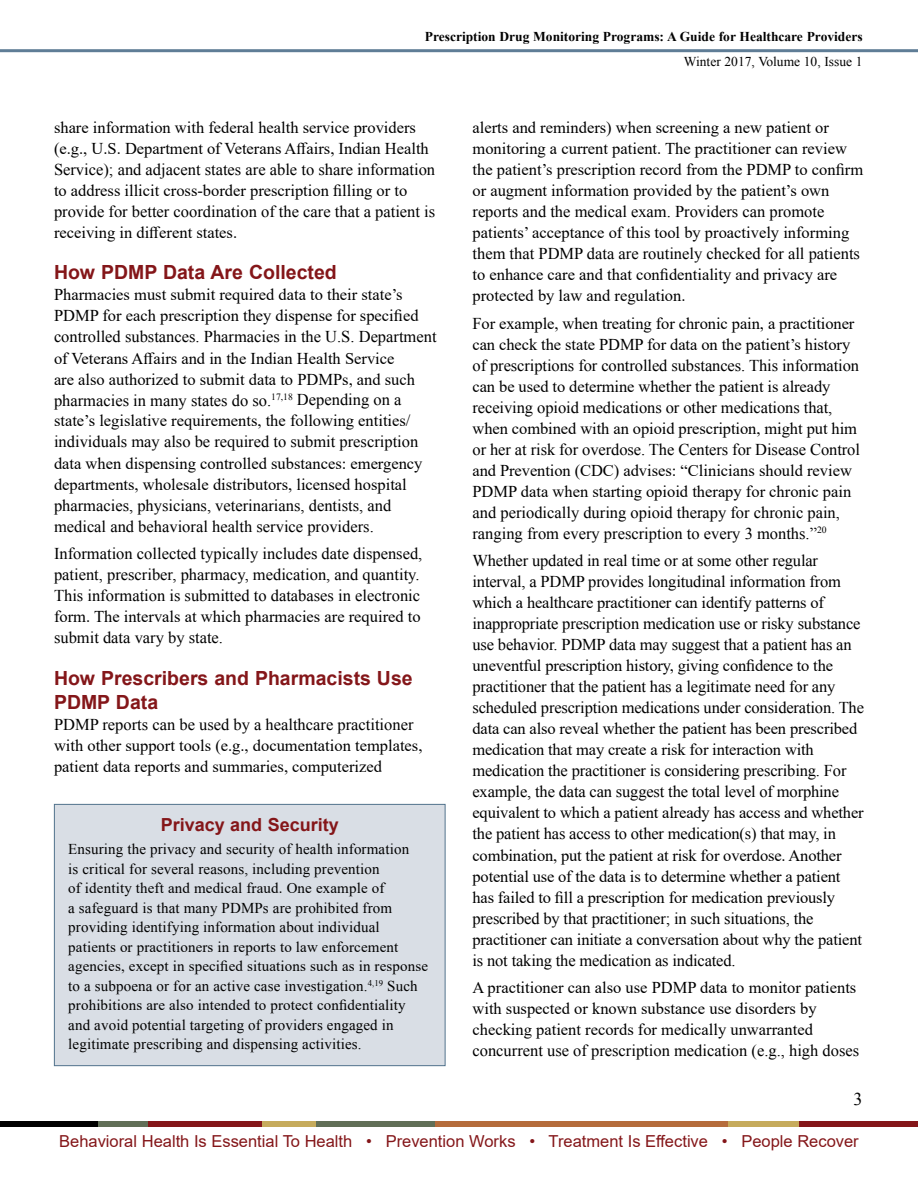
<style>
.page{position:relative;width:918px;height:1188px;background:#fff}
.page>*{position:absolute;margin:0;border:0;box-sizing:border-box;transform-origin:0 0}
.t1{font:700 19.5px/24px "Arial";color:#841619}
.t2{font:700 18px "Arial";color:#841619}
.t3{font:18px "Times New Roman";color:#000}
.t4{font:16.5px/21px "Times New Roman";color:#000}
.t5{font:16.5px/21px "Times New Roman";color:#000}
.t6{font:16.5px "Arial";color:#841619}
.t7{font:15px/19.5px "Times New Roman";letter-spacing:.01em;color:#000}
.t8{font:15px/19.5px "Times New Roman";letter-spacing:.01em;color:#000}
.t9{font:700 13.5px "Times New Roman";color:#000}
.t10{font:13.5px "Times New Roman";color:#000}
.s1{font-style:inherit}
</style>
<div class="page">
<div style="left:728px;top:1121px;width:71px;height:5px;background:#c6ab5c"></div>
<div style="left:316px;top:1121px;width:119px;height:5px;background:#616f57"></div>
<div style="left:435px;top:1121px;width:293px;height:5px;background:#b56c3b"></div>
<div style="left:141px;top:1121px;width:121px;height:5px;background:#841619"></div>
<div style="left:95px;top:1121px;width:53px;height:5px;background:#616f57"></div>
<div style="left:262px;top:1121px;width:54px;height:5px;background:#c6ab5c"></div>
<div style="left:799px;top:1121px;width:119px;height:5px;background:#841619"></div>
<div style="left:0;top:1121px;width:98px;height:5px;background:#000"></div>
<hr style="left:0;top:49px;width:918px;height:3px;background:#5f7d96">
<div style="left:54px;top:804px;width:391px;height:262px;background:#d9dee5"></div>
<div style="left:54px;top:804px;width:392px;height:262px;border:1px solid #52738d"></div>
<p class="t9" style="left:425px;top:27px;width:439px">Prescription Drug Monitoring Programs: A Guide for Healthcare Providers</p>
<p class="t10" style="left:684px;top:52px;width:180px">Winter 2017, Volume 10, Issue 1</p>
<p class="t4" style="left:54px;top:116px;width:376px">share information with federal health service providers (e.g., U.S. Department of Veterans Affairs, Indian Health</p>
<p class="t5" style="left:54px;top:159px;width:383px">Service); and adjacent states are able to share information</p>
<p class="t4" style="left:54px;top:179px;width:355px">to address illicit cross-border prescription filling or to</p>
<p class="t5" style="left:54px;top:201px;width:383px">provide for better coordination of the care that a patient is</p>
<p class="t4" style="left:54px;top:221px;width:185px">receiving in different states.</p>
<p class="t1" style="left:54px;top:261px;width:284px">How PDMP Data Are Collected</p>
<p class="t4" style="left:54px;top:284px;width:366px">Pharmacies must submit required data to their state’s<br>PDMP for each prescription they dispense for specified</p>
<p class="t5" style="left:54px;top:326px;width:384px">controlled substances. Pharmacies in the U.S. Department</p>
<p class="t4" style="left:54px;top:347px;width:363px">of Veterans Affairs and in the Indian Health Service are also authorized to submit data to PDMPs, and such <span class="s1">pharmacies in many states do so.</span><sup>17,18</sup> <span class="s1">Depending on a </span>state’s legislative requirements, the following entities/</p>
<p class="t5" style="left:54px;top:431px;width:366px">individuals may also be required to submit prescription</p>
<p class="t4" style="left:54px;top:452px;width:370px">data when dispensing controlled substances: emergency departments, wholesale distributors, licensed hospital</p>
<p class="t5" style="left:54px;top:494px;width:339px">pharmacies, physicians, veterinarians, dentists, and medical and behavioral health service providers.</p>
<p class="t5" style="left:54px;top:543px;width:370px">Information collected typically includes date dispensed, patient, prescriber, pharmacy, medication, and quantity.<br>This information is submitted to databases in electronic</p>
<p class="t4" style="left:54px;top:606px;width:368px">form. The intervals at which pharmacies are required to</p>
<p class="t5" style="left:54px;top:627px;width:171px">submit data vary by state.</p>
<p class="t1" style="left:54px;top:667px;width:360px">How Prescribers and Pharmacists Use<br>PDMP Data</p>
<p class="t5" style="left:54px;top:714px;width:361px">PDMP reports can be used by a healthcare practitioner</p>
<p class="t4" style="left:54px;top:734px;width:370px">with other support tools (e.g., documentation templates, patient data reports and summaries, computerized</p>
<p class="t2" style="left:161px;top:813px;width:180px">Privacy and Security</p>
<p class="t7" style="left:68px;top:839px;width:342px">Ensuring the privacy and security of health information is critical for several reasons, including prevention</p>
<p class="t8" style="left:68px;top:878px;width:318px">of identity theft and medical fraud. One example of</p>
<p class="t7" style="left:68px;top:898px;width:325px">a safeguard is that many PDMPs are prohibited from providing identifying information about individual</p>
<p class="t8" style="left:68px;top:936px;width:361px">patients or practitioners in reports to law enforcement agencies, except in specified situations such as in response <span class="s1">to a subpoena or for an active case investigation.</span><sup>4,19</sup> <span class="s1">Such </span>prohibitions are also intended to protect confidentiality</p>
<p class="t7" style="left:68px;top:1015px;width:327px">and avoid potential targeting of providers engaged in legitimate prescribing and dispensing activities.</p>
<p class="t4" style="left:473px;top:116px;width:392px">alerts and reminders) when screening a new patient or monitoring a current patient. The practitioner can review the patient’s prescription record from the PDMP to confirm or augment information provided by the patient’s own</p>
<p class="t5" style="left:473px;top:201px;width:353px">reports and the medical exam. Providers can promote</p>
<p class="t4" style="left:473px;top:221px;width:378px">patients’ acceptance of this tool by proactively informing</p>
<p class="t5" style="left:473px;top:243px;width:389px">them that PDMP data are routinely checked for all patients</p>
<p class="t4" style="left:473px;top:263px;width:366px">to enhance care and that confidentiality and privacy are protected by law and regulation.</p>
<p class="t4" style="left:473px;top:312px;width:383px">For example, when treating for chronic pain, a practitioner can check the state PDMP for data on the patient’s history</p>
<p class="t5" style="left:473px;top:354px;width:388px">of prescriptions for controlled substances. This information</p>
<p class="t4" style="left:473px;top:375px;width:360px">can be used to determine whether the patient is already</p>
<p class="t5" style="left:473px;top:396px;width:361px">receiving opioid medications or other medications that,</p>
<p class="t4" style="left:473px;top:417px;width:386px">when combined with an opioid prescription, might put him</p>
<p class="t5" style="left:473px;top:438px;width:389px">or her at risk for overdose. The Centers for Disease Control</p>
<p class="t4" style="left:472px;top:459px;width:381px">and Prevention (CDC) advises: “Clinicians should review<br>PDMP data when starting opioid therapy for chronic pain</p>
<p class="t5" style="left:472px;top:502px;width:369px">and periodically during opioid therapy for chronic pain, ranging from every prescription to every 3 months.”<sup>20</sup></p>
<p class="t5" style="left:472px;top:550px;width:370px">Whether updated in real time or at some other regular interval, a PDMP provides longitudinal information from</p>
<p class="t4" style="left:472px;top:592px;width:353px">which a healthcare practitioner can identify patterns of</p>
<p class="t5" style="left:472px;top:613px;width:390px">inappropriate prescription medication use or risky substance use behavior. PDMP data may suggest that a patient has an</p>
<p class="t4" style="left:472px;top:655px;width:362px">uneventful prescription history, giving confidence to the</p>
<p class="t5" style="left:472px;top:676px;width:393px">practitioner that the patient has a legitimate need for any scheduled prescription medications under consideration. The</p>
<p class="t4" style="left:472px;top:718px;width:386px">data can also reveal whether the patient has been prescribed medication that may create a risk for interaction with</p>
<p class="t5" style="left:472px;top:760px;width:376px">medication the practitioner is considering prescribing. For example, the data can suggest the total level of morphine</p>
<p class="t4" style="left:472px;top:802px;width:393px">equivalent to which a patient already has access and whether</p>
<p class="t5" style="left:472px;top:823px;width:365px">the patient has access to other medication(s) that may, in</p>
<p class="t4" style="left:472px;top:844px;width:371px;text-align:justify">combination, put the patient at risk for overdose. Another potential use of the data is to determine whether a patient has failed to fill a prescription for medication previously</p>
<p class="t5" style="left:472px;top:907px;width:343px">prescribed by that practitioner; in such situations, the</p>
<p class="t4" style="left:472px;top:928px;width:391px">practitioner can initiate a conversation about why the patient</p>
<p class="t5" style="left:472px;top:949px;width:265px">is not taking the medication as indicated.</p>
<p class="t4" style="left:472px;top:977px;width:385px">A practitioner can also use PDMP data to monitor patients with suspected or known substance use disorders by checking patient records for medically unwarranted</p>
<p class="t5" style="left:472px;top:1040px;width:388px">concurrent use of prescription medication (e.g., high doses</p>
<p class="t3" style="left:854px;top:1087px;width:10px">3</p>
<p class="t6" style="left:59px;top:1130px;width:801px">Behavioral Health Is Essential To Health • Prevention Works • Treatment Is Effective • People Recover</p>
</div>
